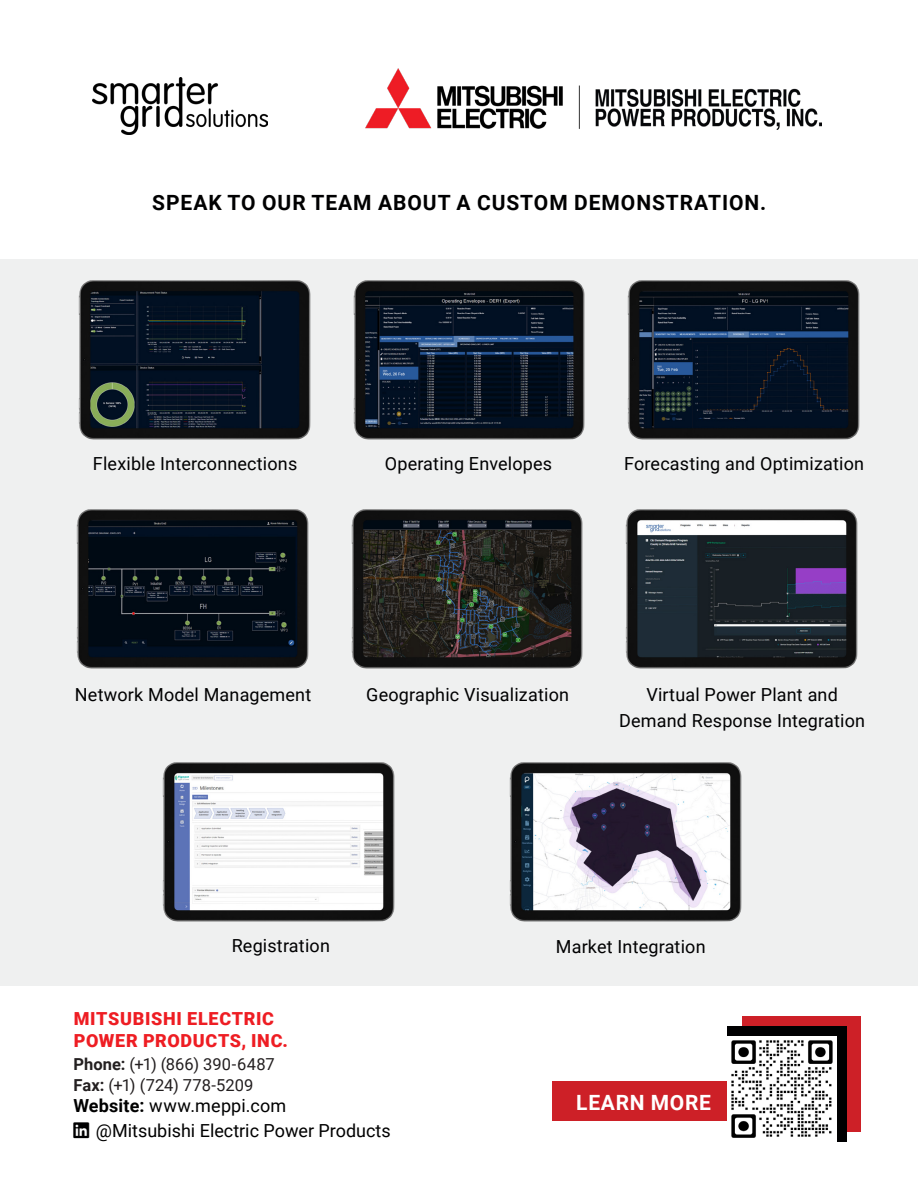
<style>
.page{position:relative;width:918px;height:1188px;background:#fff}
.page>*{position:absolute;margin:0;border:0;box-sizing:border-box;transform-origin:0 0}
.Justify_Left{font:700 21px "Roboto";letter-spacing:.045em;color:#000001}
.T4{font:700 21px "Roboto";letter-spacing:.035em;color:#fff}
.Body_Left_Justify__Space_before{font:18px/25.5px "Roboto";letter-spacing:.01em;color:#000001;text-align:center}
.All_Caps_Body_Headline{font:900 18px "Roboto";letter-spacing:.035em;color:#ee1d23}
.Main_Body_Copy{font:16.5px "Roboto";color:#231f20}
.s1{font-weight:700}
</style>
<div class="page">
<div style="left:0;top:260px;width:918px;height:726px;background:#eff0f0"></div>
<img style="left:78px;top:280px;width:233px;height:160px">
<img style="left:353px;top:280px;width:232px;height:160px">
<img style="left:627px;top:280px;width:233px;height:160px">
<img style="left:76px;top:509px;width:233px;height:160px">
<img style="left:351px;top:509px;width:232px;height:160px">
<img style="left:625px;top:509px;width:233px;height:160px">
<img style="left:162px;top:762px;width:233px;height:160px">
<img style="left:509px;top:762px;width:233px;height:160px">
<div style="left:552px;top:1081px;width:289px;height:40px;background:#cd2027"></div>
<div style="left:742px;top:1016px;width:119px;height:115px;background:#cd2027"></div>
<div style="left:727px;top:1026px;width:120px;height:115px;background:#000001"></div>
<img style="left:727px;top:1036px;width:109px;height:105px">
<img style="left:365px;top:68px;width:456px;height:61px">
<img style="left:93px;top:77px;width:174px;height:57px">
<p class="Justify_Left" style="left:152px;top:188px;width:615px">SPEAK TO OUR TEAM ABOUT A CUSTOM DEMONSTRATION.</p>
<p class="Body_Left_Justify__Space_before" style="left:93px;top:450px;width:206px">Flexible Interconnections</p>
<p class="Body_Left_Justify__Space_before" style="left:385px;top:451px;width:169px">Operating Envelopes</p>
<p class="Body_Left_Justify__Space_before" style="left:624px;top:450px;width:241px">Forecasting and Optimization</p>
<p class="Body_Left_Justify__Space_before" style="left:75px;top:682px;width:238px">Network Model Management</p>
<p class="Body_Left_Justify__Space_before" style="left:366px;top:682px;width:204px">Geographic Visualization</p>
<p class="Body_Left_Justify__Space_before" style="left:619px;top:682px;width:247px">Virtual Power Plant and<br>Demand Response Integration</p>
<p class="Body_Left_Justify__Space_before" style="left:232px;top:932px;width:100px">Registration</p>
<p class="Body_Left_Justify__Space_before" style="left:556px;top:933px;width:151px">Market Integration</p>
<p class="All_Caps_Body_Headline" style="left:74px;top:1006px;width:202px">MITSUBISHI ELECTRIC</p>
<p class="All_Caps_Body_Headline" style="left:74px;top:1028px;width:216px">POWER PRODUCTS, INC.</p>
<p class="Main_Body_Copy" style="left:73px;top:1052px;width:203px"><span class="s1">Phone:</span> (+1) (866) 390-6487</p>
<p class="Main_Body_Copy" style="left:73px;top:1073px;width:181px"><span class="s1">Fax:</span> (+1) (724) 778-5209</p>
<p class="Body_Left_Justify__Space_before" style="left:73px;top:1092px;width:214px"><span class="s1">Website:</span> www.meppi.com</p>
<p class="Body_Left_Justify__Space_before" style="left:96px;top:1117px;width:296px">@Mitsubishi Electric Power Products</p>
<p class="T4" style="left:576px;top:1088px;width:136px">LEARN MORE</p>
</div>
